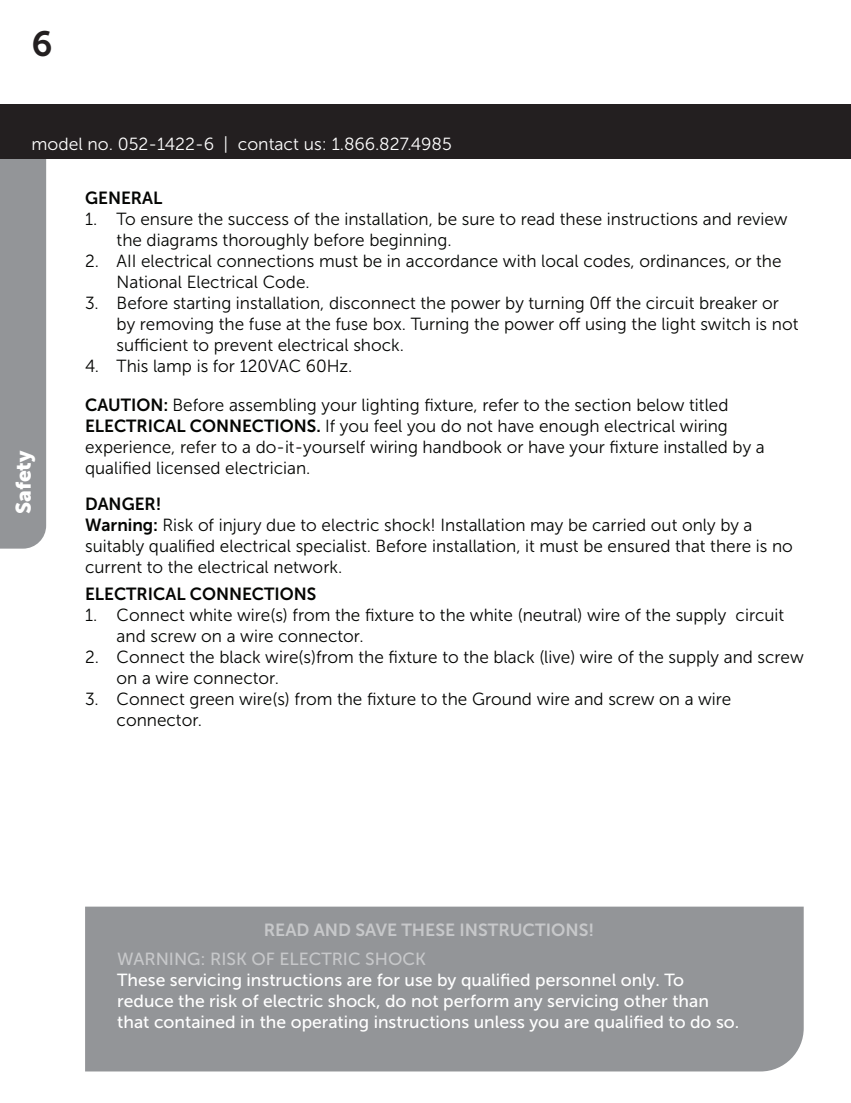
<style>
.page{position:relative;width:851px;height:1103px;background:#fff}
.page>*{position:absolute;margin:0;border:0;box-sizing:border-box;transform-origin:0 0}
.t1{font:35px "Museo Sans 700";color:#231f20}
.Section_name{font:21px "Museo Sans 900";color:#fff}
.Body{font:17.5px/21px "Museo Sans 300";color:#040503}
.note{font:17.5px/21px "Museo Sans 500";color:#fff}
.t2{font:17.5px "Museo Sans 300";color:#fff}
.Body-2{font:17.5px "Museo Sans 700";color:#040503}
.note-2{font:17.5px "Museo Sans 700";color:#c7c8ca}
.note-3{font:17.5px "Museo Sans 500";color:#c7c8ca}
.s1{font-family:"Museo Sans 700"}
</style>
<div class="page">
<hr style="left:850px;top:104px;width:1px;height:55px;background:#231f20">
<div style="left:0;top:159px;width:46px;height:389px;background:#939598"></div>
<div style="left:0;top:104px;width:850px;height:55px;background:#231f20"></div>
<div style="left:85px;top:906px;width:718px;height:165px;background:#939598"></div>
<h1 class="t1" style="left:32px;top:24px;width:23px">6</h1>
<p class="t2" style="left:32px;top:134px;width:422px">model no. 052-1422-6 | contact us: 1.866.827.4985</p>
<p class="Section_name" style="left:12px;top:514px;width:65px;rotate:-90deg">Safety</p>
<p class="Body-2" style="left:85px;top:188px;width:79px">GENERAL</p>
<p class="Body" style="left:117px;top:209px;width:672px;text-indent:-32px">1. To ensure the success of the installation, be sure to read these instructions and review the diagrams thoroughly before beginning.</p>
<p class="Body" style="left:117px;top:251px;width:666px;text-indent:-32px">2. AII electrical connections must be in accordance with local codes, ordinances, or the<br>National Electrical Code.</p>
<p class="Body" style="left:117px;top:293px;width:683px;text-indent:-32px">3. Before starting installation, disconnect the power by turning 0ff the circuit breaker or by removing the fuse at the fuse box. Turning the power off using the light switch is not sufficient to prevent electrical shock.</p>
<p class="Body" style="left:85px;top:356px;width:269px">4. This lamp is for 120VAC 60Hz.</p>
<p class="Body" style="left:85px;top:394px;width:645px"><span class="s1">CAUTION:</span> Before assembling your lighting fixture, refer to the section below titled</p>
<p class="Body" style="left:85px;top:415px;width:644px"><span class="s1">ELECTRICAL CONNECTIONS.</span> If you feel you do not have enough electrical wiring</p>
<p class="Body" style="left:85px;top:436px;width:681px">experience, refer to a do-it-yourself wiring handbook or have your fixture installed by a</p>
<p class="Body" style="left:85px;top:457px;width:227px">qualified licensed electrician.</p>
<p class="Body-2" style="left:85px;top:494px;width:78px">DANGER!</p>
<p class="Body" style="left:85px;top:515px;width:669px"><span class="s1">Warning:</span> Risk of injury due to electric shock! Installation may be carried out only by a</p>
<p class="Body" style="left:85px;top:536px;width:709px">suitably qualified electrical specialist. Before installation, it must be ensured that there is no</p>
<p class="Body" style="left:85px;top:557px;width:259px">current to the electrical network.</p>
<p class="Body-2" style="left:85px;top:584px;width:233px">ELECTRICAL CONNECTIONS</p>
<p class="Body" style="left:117px;top:604px;width:669px;text-indent:-32px">1. Connect white wire(s) from the fixture to the white (neutral) wire of the supply circuit and screw on a wire connector.</p>
<p class="Body" style="left:117px;top:646px;width:688px;text-indent:-32px">2. Connect the black wire(s)from the fixture to the black (live) wire of the supply and screw on a wire connector.</p>
<p class="Body" style="left:117px;top:688px;width:616px;text-indent:-32px">3. Connect green wire(s) from the fixture to the Ground wire and screw on a wire connector.</p>
<p class="note-2" style="left:264px;top:920px;width:332px">READ AND SAVE THESE INSTRUCTIONS!</p>
<p class="note-3" style="left:117px;top:949px;width:310px">WARNING: RISK OF ELECTRIC SHOCK</p>
<p class="note" style="left:117px;top:969px;width:623px">These servicing instructions are for use by qualified personnel only. To reduce the risk of electric shock, do not perform any servicing other than that contained in the operating instructions unless you are qualified to do so.</p>
</div>
